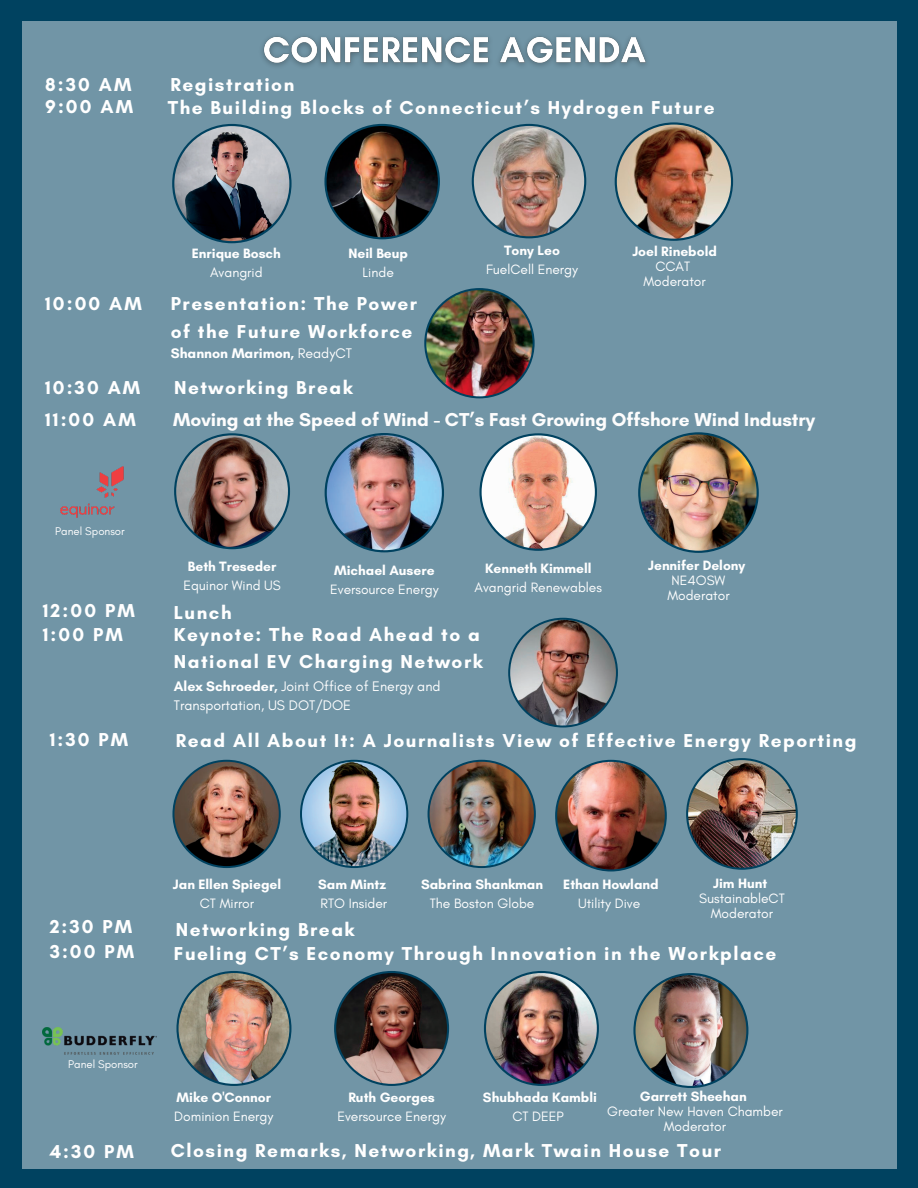
<style>
.page{position:relative;width:918px;height:1188px;background:#004260}
.page>*{position:absolute;margin:0;border:0;box-sizing:border-box;transform-origin:0 0}
.t1{font:700 19.05px/27.5px "Glacial Indifference";letter-spacing:.08em;color:#fff}
.t2{font:700 19.05px "Glacial Indifference";color:#fdfdfd}
.t3{font:700 14.25px "Glacial Indifference";color:#fff}
.t4{font:14.1px/19px "Glacial Indifference";color:#fff}
.t5{font:13.8px/14.9px "Glacial Indifference";color:#fff;text-align:center}
.t6{font:700 13.8px "Glacial Indifference";color:#fff}
.t7{font:11.4px "Glacial Indifference";color:#fff}
.s1{font-weight:400}
.s2{font-weight:700}
</style>
<div class="page">
<div style="left:23px;top:21px;width:874px;height:1147px;background:#7195a6"></div>
<img style="left:472px;top:124px;width:114px;height:114px">
<img style="left:324px;top:124px;width:116px;height:115px">
<svg style="left:172px;top:124px;width:120px;height:119px"></svg>
<img style="left:615px;top:122px;width:118px;height:119px">
<img style="left:424px;top:288px;width:111px;height:110px">
<svg style="left:174px;top:433px;width:116px;height:116px"></svg>
<img style="left:325px;top:433px;width:119px;height:119px">
<svg style="left:479px;top:433px;width:118px;height:118px"></svg>
<img style="left:638px;top:432px;width:121px;height:121px">
<img style="left:508px;top:618px;width:110px;height:110px">
<img style="left:428px;top:760px;width:108px;height:108px">
<img style="left:300px;top:760px;width:108px;height:108px">
<img style="left:172px;top:760px;width:109px;height:108px">
<img style="left:555px;top:760px;width:112px;height:111px">
<img style="left:686px;top:758px;width:112px;height:112px">
<img style="left:43px;top:1027px;width:113px;height:28px">
<img style="left:262px;top:36px;width:385px;height:30px">
<img style="left:484px;top:971px;width:115px;height:115px">
<svg style="left:334px;top:971px;width:115px;height:115px"></svg>
<img style="left:176px;top:971px;width:115px;height:115px">
<img style="left:633px;top:973px;width:115px;height:115px">
<img style="left:60px;top:466px;width:64px;height:52px">
<p class="t1" style="left:45px;top:70px;width:88px">8:30 AM</p>
<p class="t1" style="left:170px;top:71px;width:125px">Registration</p>
<p class="t1" style="left:45px;top:93px;width:89px">9:00 AM</p>
<p class="t1" style="left:168px;top:93px;width:548px">The Building Blocks of Connecticut’s Hydrogen Future</p>
<p class="t1" style="left:45px;top:290px;width:98px">10:00 AM</p>
<p class="t6" style="left:192px;top:245px;width:91px">Enrique Bosch</p>
<p class="t5" style="left:210px;top:265px;width:54px">Avangrid</p>
<p class="t6" style="left:348px;top:245px;width:61px">Neil Beup</p>
<p class="t5" style="left:363px;top:265px;width:33px">Linde</p>
<p class="t1" style="left:171px;top:290px;width:248px">Presentation: The Power of the Future Workforce</p>
<p class="t3" style="left:171px;top:345px;width:183px">Shannon Marimon, <span class="s1">ReadyCT</span></p>
<p class="t6" style="left:504px;top:242px;width:57px">Tony Leo</p>
<p class="t5" style="left:486px;top:262px;width:94px">FuelCell Energy</p>
<p class="t6" style="left:632px;top:243px;width:86px">Joel Rinebold</p>
<p class="t5" style="left:644px;top:259px;width:64px">CCAT<br>Moderator</p>
<p class="t1" style="left:45px;top:374px;width:97px">10:30 AM</p>
<p class="t1" style="left:174px;top:374px;width:180px">Networking Break</p>
<p class="t1" style="left:45px;top:405px;width:92px">11:00 AM</p>
<p class="t2" style="left:173px;top:407px;width:644px">Moving at the Speed of Wind - CT’s Fast Growing Offshore Wind Industry</p>
<p class="t7" style="left:55px;top:524px;width:71px">Panel Sponsor</p>
<p class="t6" style="left:188px;top:558px;width:90px">Beth Treseder</p>
<p class="t5" style="left:183px;top:578px;width:99px">Equinor Wind US</p>
<p class="t6" style="left:334px;top:562px;width:102px">Michael Ausere</p>
<p class="t5" style="left:330px;top:582px;width:110px">Eversource Energy</p>
<p class="t6" style="left:485px;top:560px;width:108px">Kenneth Kimmell</p>
<p class="t5" style="left:475px;top:580px;width:129px">Avangrid Renewables</p>
<p class="t1" style="left:43px;top:596px;width:93px">12:00 PM</p>
<p class="t1" style="left:174px;top:598px;width:59px">Lunch</p>
<p class="t1" style="left:43px;top:620px;width:81px">1:00 PM</p>
<p class="t1" style="left:174px;top:621px;width:311px">Keynote: The Road Ahead to a<br>National EV Charging Network</p>
<p class="t4" style="left:174px;top:677px;width:268px"><span class="s2">Alex Schroeder,</span> Joint Office of Energy and<br>Transportation, US DOT/DOE</p>
<p class="t6" style="left:648px;top:557px;width:99px">Jennifer Delony</p>
<p class="t5" style="left:667px;top:573px;width:64px">NE4OSW<br>Moderator</p>
<p class="t1" style="left:50px;top:726px;width:80px">1:30 PM</p>
<p class="t1" style="left:176px;top:726px;width:682px">Read All About It: A Journalists View of Effective Energy Reporting</p>
<p class="t6" style="left:173px;top:876px;width:110px">Jan Ellen Spiegel</p>
<p class="t5" style="left:200px;top:895px;width:56px">CT Mirror</p>
<p class="t6" style="left:421px;top:876px;width:124px">Sabrina Shankman</p>
<p class="t5" style="left:430px;top:895px;width:106px">The Boston Globe</p>
<p class="t6" style="left:563px;top:876px;width:97px">Ethan Howland</p>
<p class="t5" style="left:578px;top:895px;width:64px">Utility Dive</p>
<p class="t6" style="left:713px;top:875px;width:56px">Jim Hunt</p>
<p class="t5" style="left:699px;top:891px;width:87px">SustainableCT<br>Moderator</p>
<p class="t6" style="left:318px;top:876px;width:69px">Sam Mintz</p>
<p class="t5" style="left:321px;top:895px;width:68px">RTO Insider</p>
<p class="t1" style="left:50px;top:913px;width:84px">2:30 PM</p>
<p class="t1" style="left:176px;top:915px;width:180px">Networking Break</p>
<p class="t1" style="left:50px;top:937px;width:86px">3:00 PM</p>
<p class="t1" style="left:174px;top:940px;width:604px">Fueling CT’s Economy Through Innovation in the Workplace</p>
<p class="t7" style="left:68px;top:1057px;width:71px">Panel Sponsor</p>
<p class="t6" style="left:177px;top:1088px;width:96px">Mike O'Connor</p>
<p class="t5" style="left:174px;top:1108px;width:101px">Dominion Energy</p>
<p class="t6" style="left:348px;top:1088px;width:88px">Ruth Georges</p>
<p class="t5" style="left:337px;top:1108px;width:110px">Eversource Energy</p>
<p class="t6" style="left:483px;top:1088px;width:115px">Shubhada Kambli</p>
<p class="t5" style="left:512px;top:1108px;width:53px">CT DEEP</p>
<p class="t6" style="left:640px;top:1088px;width:108px">Garrett Sheehan</p>
<p class="t5" style="left:607px;top:1104px;width:177px">Greater New Haven Chamber<br>Moderator</p>
<p class="t1" style="left:50px;top:1137px;width:86px">4:30 PM</p>
<p class="t1" style="left:171px;top:1137px;width:552px">Closing Remarks, Networking, Mark Twain House Tour</p>
</div>
